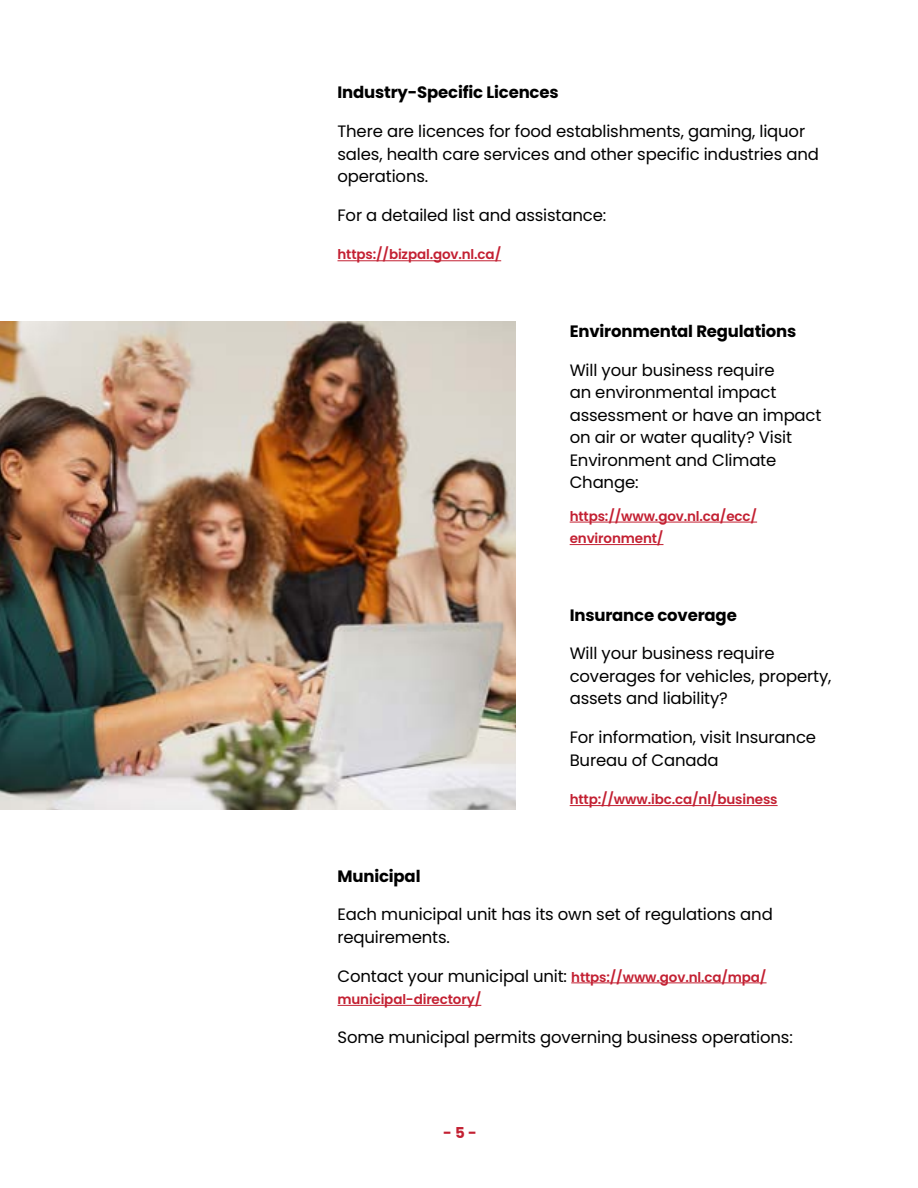
<style>
.page{position:relative;width:918px;height:1188px;background:#fff}
.page>*{position:absolute;margin:0;border:0;box-sizing:border-box;transform-origin:0 0}
.t1{font:16.5px/22.5px "Poppins";letter-spacing:-.01em;color:#000}
.t2{font:700 16.5px "Poppins";letter-spacing:-.01em;color:#000}
.t3{font:700 15px "Poppins";color:#c32032}
.t4{font:600 13.5px/22.5px "Poppins";letter-spacing:-.01em;color:#c32032}
.s1{font-weight:400;font-size:16.5px;color:#000}
</style>
<div class="page">
<hr style="left:338px;top:260px;width:163px;height:1px;background:#c32032">
<hr style="left:570px;top:522px;width:187px;height:1px;background:#c32032">
<hr style="left:570px;top:544px;width:93px;height:1px;background:#c32032">
<hr style="left:570px;top:805px;width:208px;height:1px;background:#c32032">
<hr style="left:571px;top:983px;width:196px;height:1px;background:#c32032">
<hr style="left:338px;top:1005px;width:143px;height:1px;background:#c32032">
<img style="left:0;top:321px;width:516px;height:489px">
<p class="t2" style="left:338px;top:83px;width:223px">Industry-Specific Licences</p>
<p class="t1" style="left:338px;top:120px;width:483px">There are licences for food establishments, gaming, liquor sales, health care services and other specific industries and operations.</p>
<p class="t1" style="left:338px;top:204px;width:270px">For a detailed list and assistance:</p>
<p class="t4" style="left:338px;top:244px;width:165px">https://bizpal.gov.nl.ca/</p>
<p class="t2" style="left:570px;top:321px;width:228px">Environmental Regulations</p>
<p class="t1" style="left:570px;top:359px;width:253px">Will your business require<br>an environmental impact assessment or have an impact on air or water quality? Visit<br>Environment and Climate<br>Change:</p>
<p class="t4" style="left:570px;top:505px;width:189px">https://www.gov.nl.ca/ecc/ environment/</p>
<p class="t2" style="left:570px;top:605px;width:169px">Insurance coverage</p>
<p class="t1" style="left:570px;top:642px;width:263px">Will your business require coverages for vehicles, property, assets and liability?</p>
<p class="t1" style="left:570px;top:726px;width:248px">For information, visit Insurance<br>Bureau of Canada</p>
<p class="t4" style="left:570px;top:788px;width:209px">http://www.ibc.ca/nl/business</p>
<p class="t2" style="left:338px;top:866px;width:85px">Municipal</p>
<p class="t1" style="left:338px;top:903px;width:437px">Each municipal unit has its own set of regulations and requirements.</p>
<p class="t4" style="left:338px;top:966px;width:431px"><span class="s1">Contact your municipal unit:</span> https://www.gov.nl.ca/mpa/ municipal-directory/</p>
<p class="t1" style="left:338px;top:1026px;width:457px">Some municipal permits governing business operations:</p>
<p class="t3" style="left:443px;top:1124px;width:35px">- 5 -</p>
</div>
